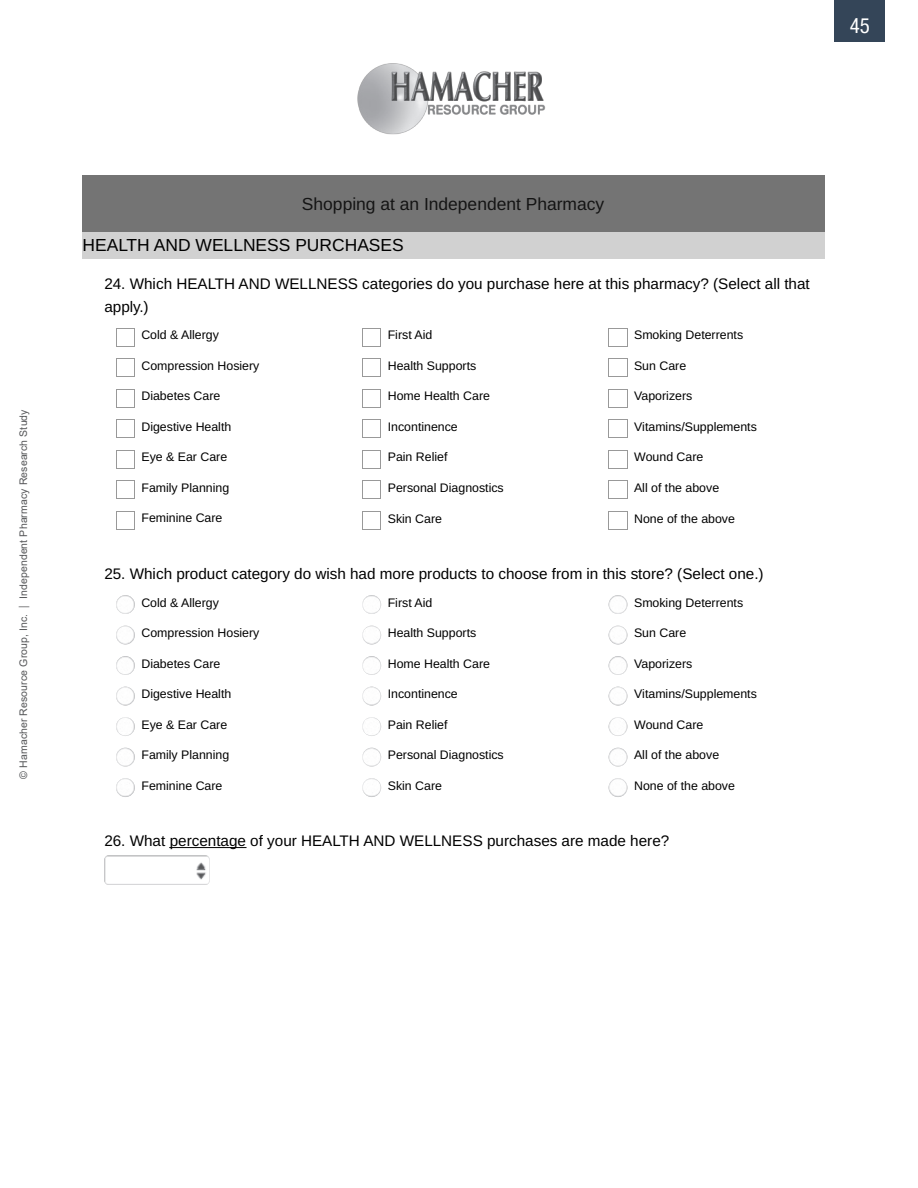
<style>
.page{position:relative;width:918px;height:1188px;background:#fff}
.page>*{position:absolute;margin:0;border:0;box-sizing:border-box;transform-origin:0 0}
.t1{font:condensed 21px "Helvetica Neue LT Std";color:#fff}
.t2{font:17.4px "Liberation Sans";color:#141414}
.t3{font:17.4px "Liberation Sans";color:#000}
.t4{font:15.3px/22.5px "Liberation Sans";color:#000}
.t5{font:12.3px "Liberation Sans";color:#000}
.t6{font:10.5px "Arial";letter-spacing:.01em;color:#57585a}
.s1{font-family:"Helvetica Neue LT Std"}
</style>
<div class="page">
<div style="left:83px;top:175px;width:742px;height:58px;background:#747474"></div>
<div style="left:83px;top:233px;width:742px;height:26px;background:#d1d1d1"></div>
<img style="left:357px;top:63px;width:189px;height:72px">
<img style="left:104px;top:855px;width:106px;height:30px">
<hr style="left:170px;top:847px;width:76px;height:1px;background:#000">
<svg style="left:116px;top:328px;width:19px;height:19px"></svg>
<svg style="left:116px;top:358px;width:19px;height:19px"></svg>
<svg style="left:116px;top:389px;width:19px;height:19px"></svg>
<svg style="left:116px;top:419px;width:19px;height:19px"></svg>
<svg style="left:116px;top:450px;width:19px;height:19px"></svg>
<svg style="left:116px;top:480px;width:19px;height:19px"></svg>
<svg style="left:116px;top:511px;width:19px;height:19px"></svg>
<svg style="left:362px;top:328px;width:19px;height:19px"></svg>
<svg style="left:362px;top:358px;width:19px;height:19px"></svg>
<svg style="left:362px;top:389px;width:19px;height:19px"></svg>
<svg style="left:362px;top:419px;width:19px;height:19px"></svg>
<svg style="left:362px;top:450px;width:19px;height:19px"></svg>
<svg style="left:362px;top:480px;width:19px;height:19px"></svg>
<svg style="left:362px;top:511px;width:19px;height:19px"></svg>
<svg style="left:609px;top:328px;width:19px;height:19px"></svg>
<svg style="left:609px;top:358px;width:19px;height:19px"></svg>
<svg style="left:609px;top:389px;width:19px;height:19px"></svg>
<svg style="left:609px;top:419px;width:19px;height:19px"></svg>
<svg style="left:609px;top:450px;width:19px;height:19px"></svg>
<svg style="left:609px;top:480px;width:19px;height:19px"></svg>
<svg style="left:609px;top:511px;width:19px;height:19px"></svg>
<img style="left:116px;top:595px;width:19px;height:19px;border-radius:9px">
<img style="left:116px;top:626px;width:19px;height:19px;border-radius:9px">
<img style="left:116px;top:656px;width:19px;height:19px;border-radius:9px">
<img style="left:116px;top:687px;width:19px;height:19px;border-radius:9px">
<img style="left:116px;top:717px;width:19px;height:19px;border-radius:9px">
<img style="left:116px;top:748px;width:19px;height:19px;border-radius:9px">
<img style="left:116px;top:778px;width:19px;height:19px;border-radius:9px">
<img style="left:362px;top:595px;width:19px;height:19px;border-radius:9px">
<img style="left:362px;top:626px;width:19px;height:19px;border-radius:9px">
<img style="left:362px;top:656px;width:19px;height:19px;border-radius:9px">
<img style="left:362px;top:687px;width:19px;height:19px;border-radius:9px">
<img style="left:362px;top:717px;width:19px;height:19px;border-radius:9px">
<img style="left:362px;top:748px;width:19px;height:19px;border-radius:9px">
<img style="left:362px;top:778px;width:19px;height:19px;border-radius:9px">
<img style="left:609px;top:595px;width:18px;height:19px;border-radius:9px">
<img style="left:609px;top:626px;width:18px;height:19px;border-radius:9px">
<img style="left:609px;top:656px;width:18px;height:19px;border-radius:9px">
<img style="left:609px;top:687px;width:18px;height:19px;border-radius:9px">
<img style="left:609px;top:717px;width:18px;height:19px;border-radius:9px">
<img style="left:609px;top:748px;width:18px;height:19px;border-radius:9px">
<img style="left:609px;top:778px;width:18px;height:19px;border-radius:9px">
<div style="left:835px;top:0;width:50px;height:42px;background:#344558"></div>
<h1 class="t1" style="left:850px;top:13px;width:22px">45</h1>
<p class="t6" style="left:16px;top:779px;width:371px;rotate:-90deg">© Hamacher Resource Group, Inc. <span class="s1">|</span> Independent Pharmacy Research Study</p>
<p class="t2" style="left:302px;top:197px;width:304px">Shopping at an Independent Pharmacy</p>
<p class="t3" style="left:83px;top:239px;width:323px">HEALTH AND WELLNESS PURCHASES</p>
<p class="t4" style="left:104px;top:274px;width:707px">24. Which HEALTH AND WELLNESS categories do you purchase here at this pharmacy? (Select all that apply.)</p>
<p class="t5" style="left:141px;top:330px;width:79px">Cold &amp; Allergy</p>
<p class="t5" style="left:141px;top:361px;width:120px">Compression Hosiery</p>
<p class="t5" style="left:141px;top:391px;width:80px">Diabetes Care</p>
<p class="t5" style="left:141px;top:422px;width:91px">Digestive Health</p>
<p class="t5" style="left:141px;top:452px;width:87px">Eye &amp; Ear Care</p>
<p class="t5" style="left:141px;top:483px;width:89px">Family Planning</p>
<p class="t5" style="left:141px;top:513px;width:82px">Feminine Care</p>
<p class="t5" style="left:388px;top:330px;width:46px">First Aid</p>
<p class="t5" style="left:388px;top:361px;width:90px">Health Supports</p>
<p class="t5" style="left:388px;top:391px;width:104px">Home Health Care</p>
<p class="t5" style="left:388px;top:422px;width:72px">Incontinence</p>
<p class="t5" style="left:388px;top:452px;width:61px">Pain Relief</p>
<p class="t5" style="left:388px;top:483px;width:117px">Personal Diagnostics</p>
<p class="t5" style="left:388px;top:513px;width:56px">Skin Care</p>
<p class="t5" style="left:634px;top:330px;width:111px">Smoking Deterrents</p>
<p class="t5" style="left:634px;top:361px;width:54px">Sun Care</p>
<p class="t5" style="left:634px;top:391px;width:60px">Vaporizers</p>
<p class="t5" style="left:634px;top:422px;width:124px">Vitamins/Supplements</p>
<p class="t5" style="left:634px;top:452px;width:71px">Wound Care</p>
<p class="t5" style="left:634px;top:483px;width:87px">All of the above</p>
<p class="t5" style="left:634px;top:513px;width:102px">None of the above</p>
<p class="t4" style="left:104px;top:564px;width:661px">25. Which product category do wish had more products to choose from in this store? (Select one.)</p>
<p class="t5" style="left:141px;top:598px;width:79px">Cold &amp; Allergy</p>
<p class="t5" style="left:141px;top:628px;width:120px">Compression Hosiery</p>
<p class="t5" style="left:141px;top:659px;width:80px">Diabetes Care</p>
<p class="t5" style="left:141px;top:689px;width:91px">Digestive Health</p>
<p class="t5" style="left:141px;top:720px;width:87px">Eye &amp; Ear Care</p>
<p class="t5" style="left:141px;top:750px;width:89px">Family Planning</p>
<p class="t5" style="left:141px;top:781px;width:82px">Feminine Care</p>
<p class="t5" style="left:388px;top:598px;width:46px">First Aid</p>
<p class="t5" style="left:388px;top:628px;width:90px">Health Supports</p>
<p class="t5" style="left:388px;top:659px;width:104px">Home Health Care</p>
<p class="t5" style="left:388px;top:689px;width:72px">Incontinence</p>
<p class="t5" style="left:388px;top:720px;width:61px">Pain Relief</p>
<p class="t5" style="left:388px;top:750px;width:117px">Personal Diagnostics</p>
<p class="t5" style="left:388px;top:781px;width:56px">Skin Care</p>
<p class="t5" style="left:634px;top:598px;width:111px">Smoking Deterrents</p>
<p class="t5" style="left:634px;top:628px;width:54px">Sun Care</p>
<p class="t5" style="left:634px;top:659px;width:60px">Vaporizers</p>
<p class="t5" style="left:634px;top:689px;width:124px">Vitamins/Supplements</p>
<p class="t5" style="left:634px;top:720px;width:71px">Wound Care</p>
<p class="t5" style="left:634px;top:750px;width:87px">All of the above</p>
<p class="t5" style="left:634px;top:781px;width:102px">None of the above</p>
<p class="t4" style="left:104px;top:831px;width:566px">26. What percentage of your HEALTH AND WELLNESS purchases are made here?</p>
</div>
